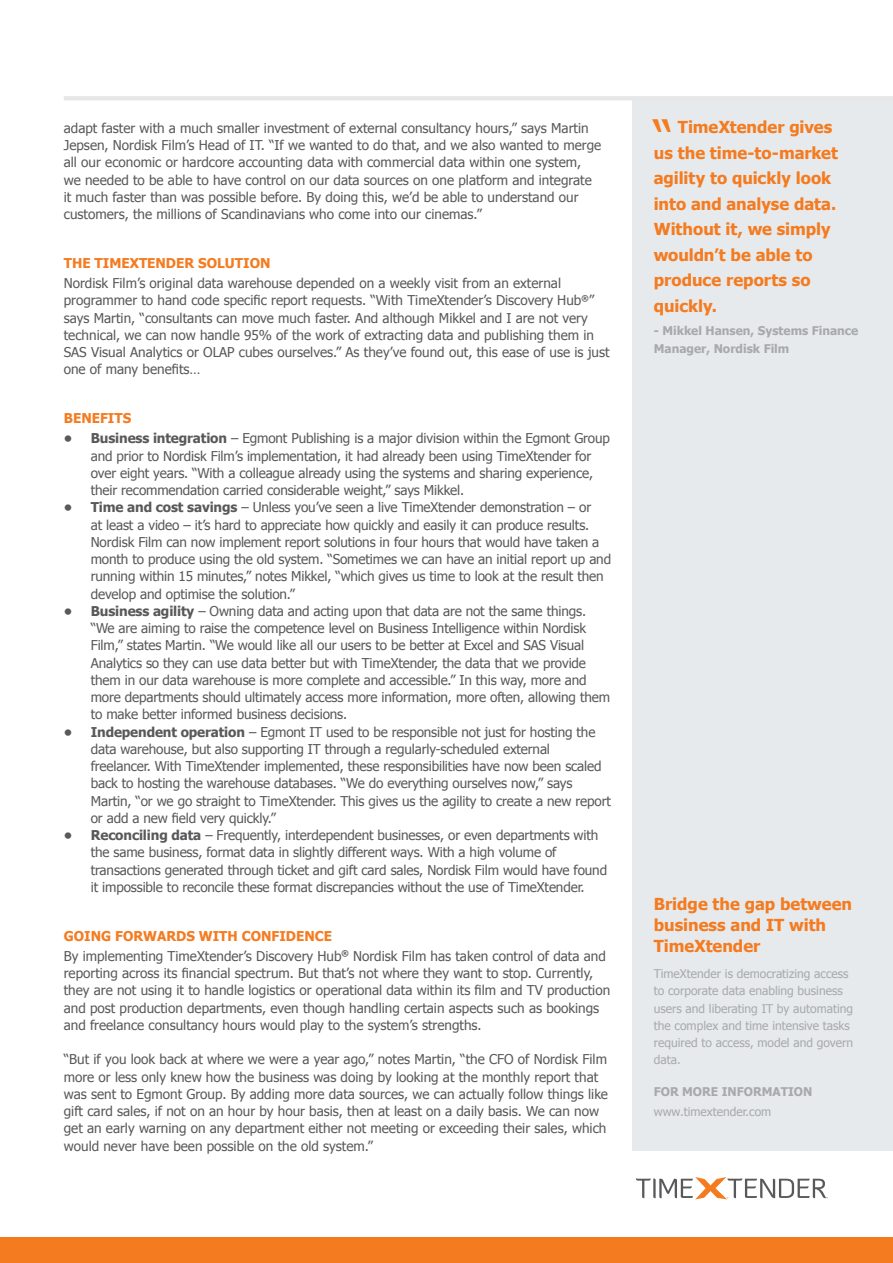
<style>
.page{position:relative;width:893px;height:1263px;background:#fff}
.page>*{position:absolute;margin:0;border:0;box-sizing:border-box;transform-origin:0 0}
.t1{font:48px "Tahoma";color:#f47b20}
.t2{font:700 16.5px/25.5px "Tahoma";color:#f47b20}
.t3{font:13.5px/17.2px "Tahoma";letter-spacing:-.01em;color:#58595b}
.MB{font:700 13.5px "Tahoma";color:#f47b20}
.t4{font:12px/17.2px "Tahoma";color:#a7a9ac}
.t5{font:700 12px/18px "Tahoma";color:#a7a9ac}
.s1{font-weight:700}
</style>
<div class="page">
<div style="left:0;top:1237px;width:893px;height:26px;background:#f47b20"></div>
<div style="left:632px;top:98px;width:261px;height:1053px;background:#e7eaec"></div>
<svg style="left:636px;top:1177px;width:192px;height:22px"></svg>
<hr style="left:64px;top:96px;width:829px;height:4px;background:#e6e7e8">
<p class="t3" style="left:64px;top:119px;width:539px">adapt faster with a much smaller investment of external consultancy hours,” says Martin Jepsen, Nordisk Film’s Head of IT. “If we wanted to do that, and we also wanted to merge all our economic or hardcore accounting data with commercial data within one system, we needed to be able to have control on our data sources on one platform and integrate it much faster than was possible before. By doing this, we’d be able to understand our customers, the millions of Scandinavians who come into our cinemas.”</p>
<p class="MB" style="left:64px;top:253px;width:208px">THE TIMEXTENDER SOLUTION</p>
<p class="t3" style="left:64px;top:274px;width:547px">Nordisk Film’s original data warehouse depended on a weekly visit from an external programmer to hand code specific report requests. “With TimeXtender’s Discovery Hub<sup>®</sup>” says Martin, “consultants can move much faster. And although Mikkel and I are not very technical, we can now handle 95% of the work of extracting data and publishing them in SAS Visual Analytics or OLAP cubes ourselves.” As they’ve found out, this ease of use is just one of many benefits…</p>
<p class="MB" style="left:64px;top:409px;width:69px">BENEFITS</p>
<p class="t3" style="left:91px;top:429px;width:521px;text-indent:-27px"><span class="s1">• Business integration</span> – Egmont Publishing is a major division within the Egmont Group and prior to Nordisk Film’s implementation, it had already been using TimeXtender for over eight years. “With a colleague already using the systems and sharing experience, their recommendation carried considerable weight,” says Mikkel.</p>
<p class="t3" style="left:91px;top:498px;width:522px;text-indent:-27px"><span class="s1">• Time and cost savings</span> – Unless you’ve seen a live TimeXtender demonstration – or<br>at least a video – it’s hard to appreciate how quickly and easily it can produce results.<br>Nordisk Film can now implement report solutions in four hours that would have taken a month to produce using the old system. “Sometimes we can have an initial report up and running within 15 minutes,” notes Mikkel, “which gives us time to look at the result then develop and optimise the solution.”</p>
<p class="t3" style="left:91px;top:602px;width:521px;text-indent:-27px"><span class="s1">• Business agility</span> – Owning data and acting upon that data are not the same things. “We are aiming to raise the competence level on Business Intelligence within Nordisk Film,” states Martin. “We would like all our users to be better at Excel and SAS Visual Analytics so they can use data better but with TimeXtender, the data that we provide them in our data warehouse is more complete and accessible.” In this way, more and more departments should ultimately access more information, more often, allowing them to make better informed business decisions.</p>
<p class="t3" style="left:91px;top:722px;width:522px;text-indent:-27px"><span class="s1">• Independent operation</span> – Egmont IT used to be responsible not just for hosting the data warehouse, but also supporting IT through a regularly-scheduled external freelancer. With TimeXtender implemented, these responsibilities have now been scaled back to hosting the warehouse databases. “We do everything ourselves now,” says Martin, “or we go straight to TimeXtender. This gives us the agility to create a new report or add a new field very quickly.”</p>
<p class="t3" style="left:91px;top:826px;width:518px;text-indent:-27px"><span class="s1">• Reconciling data</span> – Frequently, interdependent businesses, or even departments with the same business, format data in slightly different ways. With a high volume of transactions generated through ticket and gift card sales, Nordisk Film would have found it impossible to reconcile these format discrepancies without the use of TimeXtender.</p>
<p class="MB" style="left:64px;top:926px;width:270px">GOING FORWARDS WITH CONFIDENCE</p>
<p class="t3" style="left:64px;top:947px;width:548px">By implementing TimeXtender’s Discovery Hub<sup>®</sup> Nordisk Film has taken control of data and reporting across its financial spectrum. But that’s not where they want to stop. Currently, they are not using it to handle logistics or operational data within its film and TV production and post production departments, even though handling certain aspects such as bookings and freelance consultancy hours would play to the system’s strengths.</p>
<p class="t3" style="left:64px;top:1050px;width:546px">“But if you look back at where we were a year ago,” notes Martin, “the CFO of Nordisk Film more or less only knew how the business was doing by looking at the monthly report that was sent to Egmont Group. By adding more data sources, we can actually follow things like gift card sales, if not on an hour by hour basis, then at least on a daily basis. We can now get an early warning on any department either not meeting or exceeding their sales, which would never have been possible on the old system.”</p>
<p class="t1" style="left:654px;top:107px;width:21px">“</p>
<p class="t2" style="left:654px;top:114px;width:186px;text-indent:24px">TimeXtender gives us the time-to-market agility to quickly look into and analyse data.<br>Without it, we simply wouldn’t be able to produce reports so quickly.</p>
<p class="t5" style="left:654px;top:321px;width:206px">- Mikkel Hansen, Systems Finance<br>Manager, Nordisk Film</p>
<p class="t2" style="left:654px;top:892px;width:200px;line-height:21px">Bridge the gap between business and IT with<br>TimeXtender</p>
<p class="t4" style="left:654px;top:964px;width:201px">TimeXtender is democratizing access to corporate data enabling business users and liberating IT by automating the complex and time intensive tasks required to access, model and govern data.</p>
<p class="t5" style="left:654px;top:1082px;width:160px">FOR MORE INFORMATION</p>
<p class="t4" style="left:654px;top:1102px;width:119px">www.timextender.com</p>
</div>
